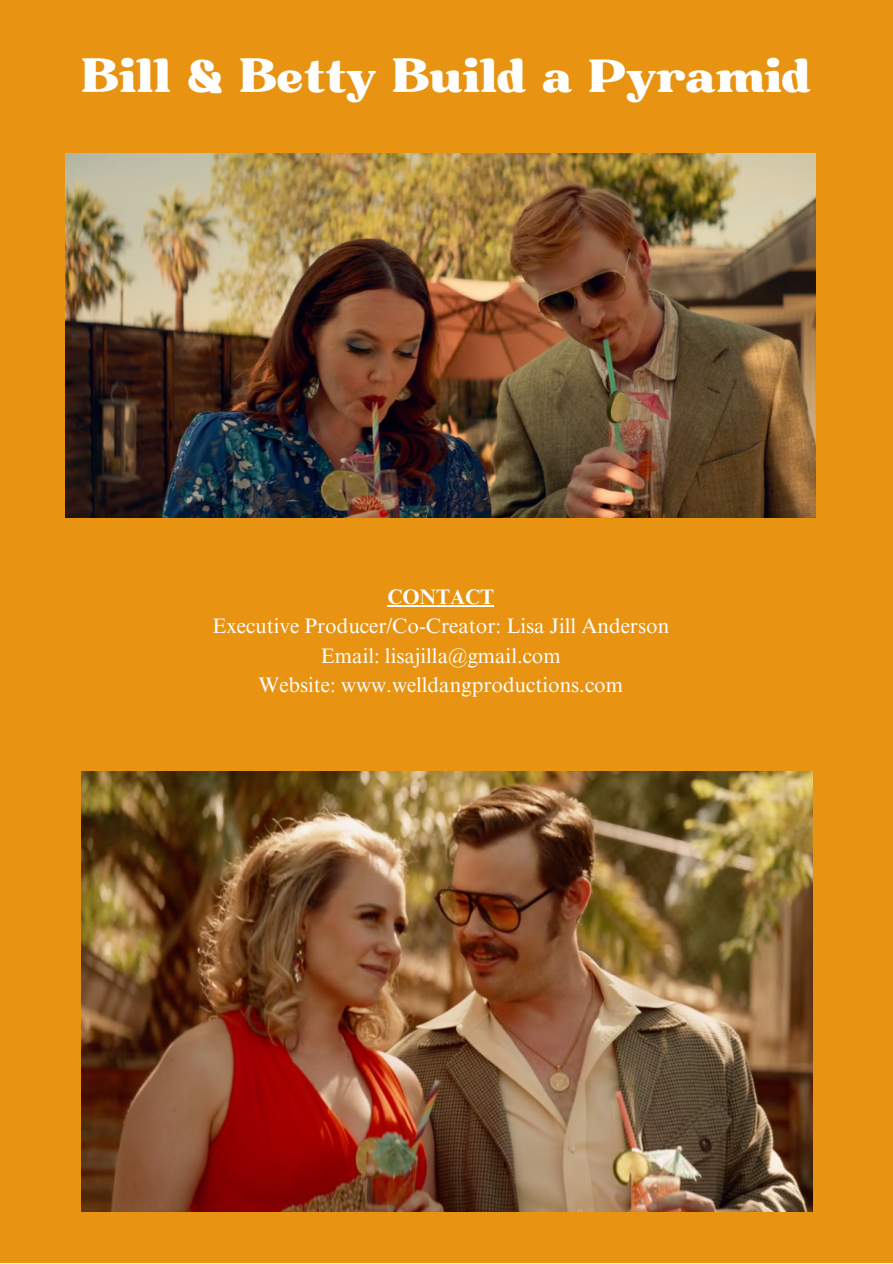
<style>
.page{position:relative;width:893px;height:1264px;background:#fff}
.page>*{position:absolute;margin:0;border:0;box-sizing:border-box;transform-origin:0 0}
.t1{font:45px "Bugaki";color:#fff}
.t2{font:21px "Times NRMT Pro";color:#fff}
.t3{font:700 21px "Times NRMT Pro";color:#fff}
</style>
<div class="page">
<div style="left:0;top:0;width:892px;height:1262px;background:#e89312"></div>
<img style="left:65px;top:153px;width:750px;height:365px">
<img style="left:81px;top:771px;width:731px;height:440px">
<hr style="left:387px;top:605px;width:107px;height:1px;background:#fff">
<p class="t1" style="left:81px;top:48px;width:731px">Bill &amp; Betty Build a Pyramid</p>
<p class="t3" style="left:387px;top:589px;width:108px">CONTACT</p>
<p class="t2" style="left:212px;top:618px;width:458px">Executive Producer/Co-Creator: Lisa Jill Anderson</p>
<p class="t2" style="left:321px;top:647px;width:241px">Email: lisajilla@gmail.com</p>
<p class="t2" style="left:258px;top:677px;width:366px">Website: www.welldangproductions.com</p>
</div>
